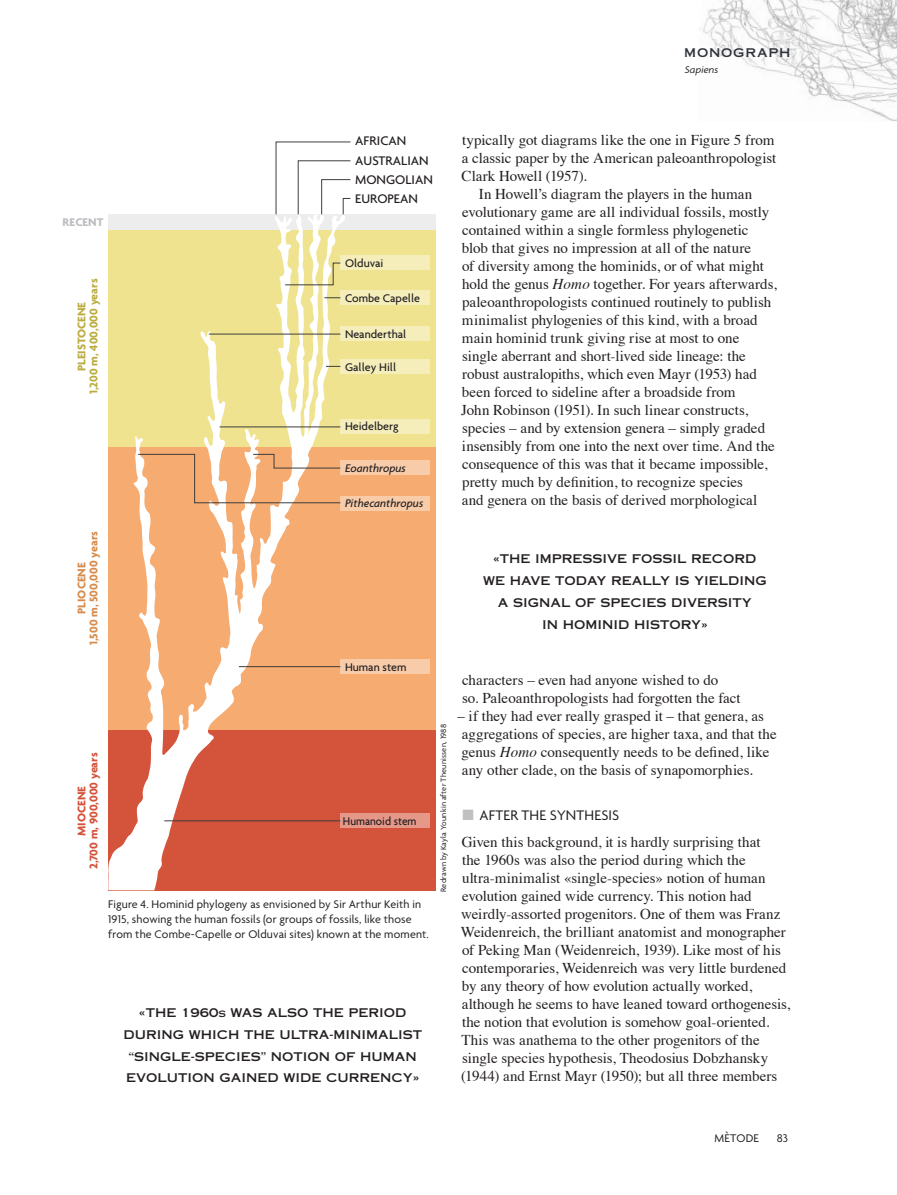
<style>
.page{position:relative;width:897px;height:1195px;background:#fff}
.page>*{position:absolute;margin:0;border:0;box-sizing:border-box;transform-origin:0 0}
.t1{font:15px/18px "Times";color:#231f20}
.t2{font:15px "Agenda";letter-spacing:.01em;color:#231f20}
._04_DATOS{font:500 13.5px "Agenda";color:#231f20}
._12_DESTACADO{font:12px/21.8px "Copperplate Thirty One AB";color:#231f20;text-align:center}
._09_PEUS_DE_FOTO{font:12px/15px "Agenda";letter-spacing:.015em;color:#231f20}
._04_DATOS-2{font:500 12px "Agenda";color:#231f20}
._04_DATOS-3{font:700 12px "Agenda";color:#bbac40}
._04_DATOS-4{font:700 12px "Agenda";color:#d78b4c}
._04_DATOS-5{font:700 12px "Agenda";color:#d4523a}
._04_DATOS-6{font:italic 500 12px "Agenda";color:#231f20}
._04_DATOS-7{font:500 12px "Agenda";color:#231f20;scale:.95 1}
.t3{font:12px "Copperplate Thirty One AB";letter-spacing:.06em;color:#2d323a}
._04_DATOS-8{font:700 12px "Agenda";color:#bcbdc0}
.t4{font:italic 10.5px "Agenda";letter-spacing:.02em;color:#231f20}
._15_CREDITOS_FOTOGRA{font:8.25px "Agenda";letter-spacing:.02em;color:#231f20}
.s1{font-size:10.5px}
.s2{font-style:italic}
.s3{color:#c1bfc2}
</style>
<div class="page">
<img style="left:699px;top:0;width:198px;height:121px">
<div style="left:108px;top:230px;width:328px;height:217px;background:#efe390"></div>
<div style="left:108px;top:730px;width:328px;height:160px;background:#d4533b"></div>
<div style="left:108px;top:447px;width:328px;height:283px;background:#f6ab71"></div>
<div style="left:108px;top:214px;width:328px;height:16px;background:#ededed"></div>
<svg style="left:275px;top:141px;width:76px;height:73px"></svg>
<hr style="left:108px;top:890px;width:244px;height:1px;background:#d4533b">
<svg style="left:108px;top:214px;width:238px;height:676px"></svg>
<hr style="left:164px;top:820px;width:177px;height:1px;background:#3d3d3c">
<hr style="left:239px;top:666px;width:102px;height:1px;background:#3d3d3c">
<svg style="left:137px;top:453px;width:204px;height:50px"></svg>
<hr style="left:220px;top:426px;width:121px;height:1px;background:#3d3d3c">
<svg style="left:326px;top:366px;width:15px;height:1px"></svg>
<hr style="left:209px;top:334px;width:132px;height:1px;background:#3d3d3c">
<svg style="left:324px;top:297px;width:17px;height:1px"></svg>
<svg style="left:284px;top:262px;width:57px;height:24px"></svg>
<div style="left:341px;top:255px;width:89px;height:15px;background:#f5eebb"></div>
<div style="left:341px;top:290px;width:89px;height:15px;background:#f5eebb"></div>
<div style="left:341px;top:326px;width:89px;height:15px;background:#f5eebb"></div>
<div style="left:341px;top:359px;width:89px;height:15px;background:#f5eebb"></div>
<div style="left:341px;top:419px;width:89px;height:15px;background:#f5eebb"></div>
<div style="left:341px;top:460px;width:89px;height:15px;background:#f9cca9"></div>
<div style="left:341px;top:495px;width:89px;height:15px;background:#f9cca9"></div>
<div style="left:341px;top:659px;width:89px;height:15px;background:#f9cca9"></div>
<div style="left:341px;top:813px;width:89px;height:15px;background:#e59788"></div>
<p class="t3" style="left:684px;top:46px;width:108px">MONOGRAPH</p>
<p class="t4" style="left:685px;top:63px;width:35px">Sapiens</p>
<p class="_04_DATOS-8" style="left:63px;top:214px;width:42px">RECENT</p>
<p class="_04_DATOS-3" style="left:86px;top:394px;width:117px;rotate:-90deg">1,200 m, 400,000 years</p>
<p class="_04_DATOS-3" style="left:74px;top:371px;width:71px;rotate:-90deg">PLEISTOCENE</p>
<p class="_04_DATOS-4" style="left:86px;top:645px;width:116px;rotate:-90deg">1,500 m, 500,000 years</p>
<p class="_04_DATOS-4" style="left:74px;top:614px;width:53px;rotate:-90deg">PLIOCENE</p>
<p class="_04_DATOS" style="left:355px;top:133px;width:53px">AFRICAN</p>
<p class="_04_DATOS" style="left:355px;top:152px;width:75px">AUSTRALIAN</p>
<p class="_04_DATOS" style="left:355px;top:171px;width:79px">MONGOLIAN</p>
<p class="_04_DATOS" style="left:355px;top:190px;width:64px">EUROPEAN</p>
<p class="_04_DATOS-2" style="left:345px;top:255px;width:40px">Olduvai</p>
<p class="_04_DATOS-2" style="left:345px;top:290px;width:77px">Combe Capelle</p>
<p class="_04_DATOS-2" style="left:345px;top:326px;width:63px">Neanderthal</p>
<p class="_04_DATOS-2" style="left:345px;top:359px;width:53px">Galley Hill</p>
<p class="_04_DATOS-2" style="left:345px;top:419px;width:55px">Heidelberg</p>
<p class="_04_DATOS-6" style="left:345px;top:460px;width:62px">Eoanthropus</p>
<p class="_04_DATOS-6" style="left:345px;top:495px;width:80px">Pithecanthropus</p>
<p class="_04_DATOS-2" style="left:345px;top:659px;width:63px">Human stem</p>
<p class="_04_DATOS-5" style="left:86px;top:869px;width:118px;rotate:-90deg">2,700 m, 900,000 years</p>
<p class="_04_DATOS-5" style="left:74px;top:836px;width:51px;rotate:-90deg">MIOCENE</p>
<p class="_04_DATOS-7" style="left:343px;top:813px;width:79px">Humanoid stem</p>
<p class="_09_PEUS_DE_FOTO" style="left:108px;top:896px;width:322px">Figure 4. Hominid phylogeny as envisioned by Sir Arthur Keith in<br>1915, showing the human fossils (or groups of fossils, like those from the Combe-Capelle or Olduvai sites) known at the moment.</p>
<p class="_15_CREDITOS_FOTOGRA" style="left:439px;top:892px;width:169px;rotate:-90deg">Redrawn by Kayla Younkin after Theunissen, 1988</p>
<p class="_12_DESTACADO" style="left:123px;top:1002px;width:300px">«THE 1960<span class="s1">s</span> WAS ALSO THE PERIOD DURING WHICH THE ULTRA-MINIMALIST “SINGLE-SPECIES” NOTION OF HUMAN EVOLUTION GAINED WIDE CURRENCY»</p>
<p class="t1" style="left:462px;top:130px;width:316px">typically got diagrams like the one in Figure 5 from a classic paper by the American paleoanthropologist<br>Clark Howell (1957).</p>
<p class="t1" style="left:461px;top:184px;width:317px;text-indent:18px">In Howell’s diagram the players in the human evolutionary game are all individual fossils, mostly contained within a single formless phylogenetic blob that gives no impression at all of the nature<br>of diversity among the hominids, or of what might hold the genus <span class="s2">Homo</span> together. For years afterwards, paleoanthropologists continued routinely to publish minimalist phylogenies of this kind, with a broad main hominid trunk giving rise at most to one single aberrant and short-lived side lineage: the robust australopiths, which even Mayr (1953) had been forced to sideline after a broadside from<br>John Robinson (1951). In such linear constructs, species – and by extension genera – simply graded insensibly from one into the next over time. And the consequence of this was that it became impossible, pretty much by definition, to recognize species<br>and genera on the basis of derived morphological</p>
<p class="_12_DESTACADO" style="left:483px;top:548px;width:285px">«THE IMPRESSIVE FOSSIL RECORD<br>WE HAVE TODAY REALLY IS YIELDING<br>A SIGNAL OF SPECIES DIVERSITY<br>IN HOMINID HISTORY»</p>
<p class="t1" style="left:462px;top:670px;width:280px">characters – even had anyone wished to do<br>so. Paleoanthropologists had forgotten the fact</p>
<p class="t1" style="left:457px;top:706px;width:321px">– if they had ever really grasped it – that genera, as aggregations of species, are higher taxa, and that the genus <span class="s2">Homo</span> consequently needs to be defined, like any other clade, on the basis of synapomorphies.</p>
<p class="t2" style="left:462px;top:806px;width:158px"><span class="s3">■</span> AFTER THE SYNTHESIS</p>
<p class="t1" style="left:461px;top:832px;width:331px">Given this background, it is hardly surprising that<br>the 1960s was also the period during which the ultra-minimalist «single-species» notion of human evolution gained wide currency. This notion had weirdly-assorted progenitors. One of them was Franz Weidenreich, the brilliant anatomist and monographer of Peking Man (Weidenreich, 1939). Like most of his contemporaries, Weidenreich was very little burdened by any theory of how evolution actually worked, although he seems to have leaned toward orthogenesis, the notion that evolution is somehow goal-oriented.<br>This was anathema to the other progenitors of the single species hypothesis, Theodosius Dobzhansky (1944) and Ernst Mayr (1950); but all three members</p>
<p class="_09_PEUS_DE_FOTO" style="left:714px;top:1130px;width:46px">MÈTODE</p>
<p class="_09_PEUS_DE_FOTO" style="left:777px;top:1130px;width:13px">83</p>
</div>
